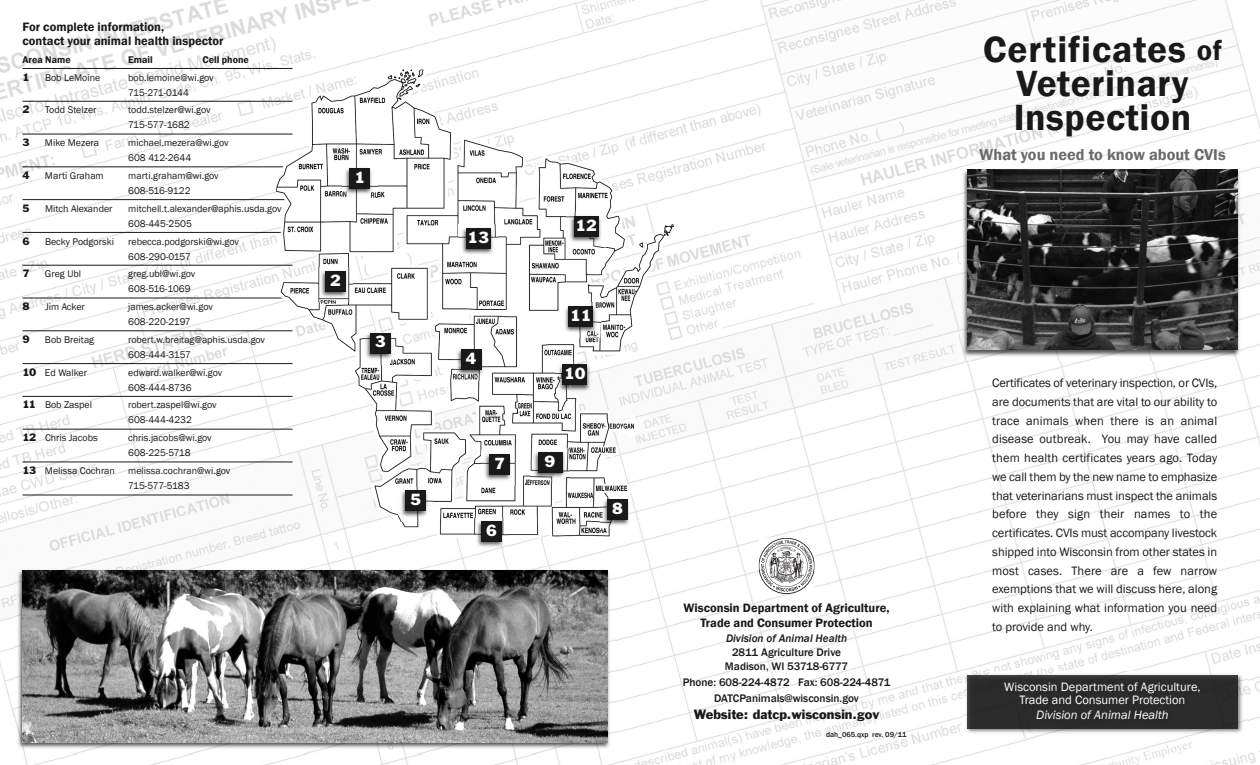
<style>
.page{position:relative;width:1260px;height:765px;background:#fff}
.page>*{position:absolute;margin:0;border:0;box-sizing:border-box;transform-origin:0 0}
.t1{font:600 37.5px/33.8px "Franklin Gothic";letter-spacing:.015em;color:#191919;text-align:center}
.t2{font:600 16.25px "Franklin Gothic";color:#6a6a6a}
.t3{font:15px "Franklin Gothic";color:#fff}
.t4{font:12.5px/18.8px "Franklin Gothic";color:#191919;text-align:justify}
.t5{font:600 12.5px/13.8px "Franklin Gothic";color:#191919}
.t6{font:12.5px/13.8px "Franklin Gothic";color:#fff;text-align:center}
.t7{font:12.5px "Franklin Gothic";color:#191919}
.t8{font:italic 12.5px "Franklin Gothic";color:#fff}
.t9{font:500 11.25px/14px "Franklin Gothic";color:#191919;text-align:center}
.t10{font:italic 500 11.25px "Franklin Gothic";color:#191919}
.t11{font:10px/15px "Franklin Gothic";color:#191919}
.t12{font:600 10px "Franklin Gothic";color:#191919}
.t13{font:10px "Franklin Gothic";color:#191919}
.t14{font:500 7.5px "Franklin Gothic";color:#191919}
.s1{font-style:inherit}
.s2{font-size:28.75px}
</style>
<div class="page">
<img style="left:0;top:0;width:1260px;height:765px">
<img style="left:960px;top:167px;width:285px;height:193px">
<img style="left:968px;top:170px;width:269px;height:179px">
<img style="left:963px;top:671px;width:285px;height:67px">
<div style="left:968px;top:676px;width:269px;height:52px;background:#2b2b2b"></div>
<hr style="left:22px;top:68px;width:270px;height:1px;background:#191919">
<hr style="left:22px;top:101px;width:270px;height:1px;background:#191919">
<hr style="left:22px;top:134px;width:270px;height:1px;background:#191919">
<hr style="left:22px;top:167px;width:270px;height:1px;background:#191919">
<hr style="left:22px;top:199px;width:270px;height:1px;background:#191919">
<hr style="left:22px;top:232px;width:270px;height:1px;background:#191919">
<hr style="left:22px;top:265px;width:270px;height:1px;background:#191919">
<hr style="left:22px;top:298px;width:270px;height:1px;background:#191919">
<hr style="left:22px;top:330px;width:270px;height:1px;background:#191919">
<hr style="left:22px;top:363px;width:270px;height:1px;background:#191919">
<hr style="left:22px;top:396px;width:270px;height:1px;background:#191919">
<hr style="left:22px;top:429px;width:270px;height:1px;background:#191919">
<hr style="left:22px;top:462px;width:270px;height:1px;background:#191919">
<hr style="left:22px;top:495px;width:270px;height:1px;background:#191919">
<svg style="left:758px;top:538px;width:57px;height:56px"></svg>
<img style="left:15px;top:566px;width:600px;height:188px">
<img style="left:22px;top:570px;width:586px;height:172px">
<img style="left:276px;top:70px;width:200px;height:414px">
<img style="left:342px;top:165px;width:35px;height:35px">
<div style="left:350px;top:168px;width:20px;height:21px;background:#191919"></div>
<img style="left:318px;top:267px;width:35px;height:35px">
<div style="left:325px;top:271px;width:21px;height:20px;background:#191919"></div>
<img style="left:363px;top:329px;width:35px;height:35px">
<div style="left:371px;top:333px;width:20px;height:20px;background:#191919"></div>
<img style="left:453px;top:346px;width:35px;height:35px">
<div style="left:461px;top:349px;width:20px;height:21px;background:#191919"></div>
<img style="left:398px;top:487px;width:35px;height:35px">
<div style="left:406px;top:491px;width:20px;height:20px;background:#191919"></div>
<img style="left:474px;top:518px;width:35px;height:35px">
<div style="left:481px;top:521px;width:21px;height:21px;background:#191919"></div>
<img style="left:482px;top:451px;width:35px;height:35px">
<div style="left:489px;top:454px;width:21px;height:21px;background:#191919"></div>
<img style="left:615px;top:495px;width:20px;height:35px">
<svg style="left:615px;top:495px;width:11px;height:4px"></svg>
<img style="left:600px;top:495px;width:15px;height:35px">
<div style="left:608px;top:499px;width:20px;height:20px;background:#191919"></div>
<img style="left:530px;top:448px;width:39px;height:35px">
<div style="left:538px;top:452px;width:24px;height:20px;background:#191919"></div>
<img style="left:561px;top:302px;width:39px;height:35px">
<div style="left:568px;top:306px;width:25px;height:20px;background:#191919"></div>
<img style="left:567px;top:212px;width:38px;height:35px">
<div style="left:574px;top:216px;width:25px;height:20px;background:#191919"></div>
<img style="left:579px;top:361px;width:15px;height:35px">
<img style="left:555px;top:361px;width:24px;height:35px">
<div style="left:562px;top:365px;width:25px;height:20px;background:#191919"></div>
<img style="left:459px;top:224px;width:38px;height:35px">
<div style="left:466px;top:228px;width:25px;height:20px;background:#191919"></div>
<p class="t5" style="left:22px;top:20px;width:203px">For complete information,<br>contact your animal health inspector</p>
<p class="t12" style="left:22px;top:54px;width:50px">Area Name</p>
<p class="t12" style="left:128px;top:54px;width:26px">Email</p>
<p class="t12" style="left:202px;top:54px;width:48px">Cell phone</p>
<p class="t13" style="left:23px;top:73px;width:9px">1</p>
<p class="t11" style="left:45px;top:70px;width:57px">Bob LeMoine</p>
<p class="t11" style="left:128px;top:70px;width:87px">bob.lemoine@wi.gov<br>715-271-0144</p>
<p class="t13" style="left:23px;top:106px;width:9px">2</p>
<p class="t11" style="left:45px;top:102px;width:53px">Todd Stelzer</p>
<p class="t11" style="left:128px;top:102px;width:84px">todd.stelzer@wi.gov<br>715-577-1682</p>
<p class="t13" style="left:22px;top:139px;width:9px">3</p>
<p class="t11" style="left:45px;top:135px;width:56px">Mike Mezera</p>
<p class="t11" style="left:128px;top:135px;width:102px">michael.mezera@wi.gov<br>608 412-2644</p>
<p class="t13" style="left:22px;top:171px;width:9px">4</p>
<p class="t11" style="left:45px;top:168px;width:60px">Marti Graham</p>
<p class="t11" style="left:128px;top:168px;width:92px">marti.graham@wi.gov<br>608-516-9122</p>
<p class="t13" style="left:23px;top:204px;width:9px">5</p>
<p class="t11" style="left:45px;top:201px;width:69px">Mitch Alexander</p>
<p class="t11" style="left:128px;top:201px;width:155px">mitchell.t.alexander@aphis.usda.gov<br>608-445-2505</p>
<p class="t13" style="left:23px;top:237px;width:9px">6</p>
<p class="t11" style="left:45px;top:234px;width:70px">Becky Podgorski</p>
<p class="t11" style="left:128px;top:234px;width:112px">rebecca.podgorski@wi.gov<br>608-290-0157</p>
<p class="t13" style="left:22px;top:270px;width:9px">7</p>
<p class="t11" style="left:45px;top:266px;width:38px">Greg Ubl</p>
<p class="t11" style="left:128px;top:266px;width:69px">greg.ubl@wi.gov<br>608-516-1069</p>
<p class="t13" style="left:23px;top:303px;width:9px">8</p>
<p class="t11" style="left:45px;top:299px;width:41px">Jim Acker</p>
<p class="t11" style="left:128px;top:299px;width:86px">james.acker@wi.gov<br>608-220-2197</p>
<p class="t13" style="left:22px;top:335px;width:9px">9</p>
<p class="t11" style="left:45px;top:332px;width:51px">Bob Breitag</p>
<p class="t11" style="left:128px;top:332px;width:138px">robert.w.breitag@aphis.usda.gov<br>608-444-3157</p>
<p class="t11" style="left:22px;top:365px;width:66px"><span class="s1">10</span> Ed Walker</p>
<p class="t11" style="left:128px;top:365px;width:96px">edward.walker@wi.gov<br>608-444-8736</p>
<p class="t11" style="left:23px;top:397px;width:71px"><span class="s1">11</span> Bob Zaspel</p>
<p class="t11" style="left:128px;top:397px;width:90px">robert.zaspel@wi.gov<br>608-444-4232</p>
<p class="t11" style="left:23px;top:430px;width:77px"><span class="s1">12</span> Chris Jacobs</p>
<p class="t11" style="left:128px;top:430px;width:85px">chris.jacobs@wi.gov<br>608-225-5718</p>
<p class="t11" style="left:22px;top:463px;width:94px"><span class="s1">13</span> Melissa Cochran</p>
<p class="t11" style="left:128px;top:463px;width:104px">melissa.cochran@wi.gov<br>715-577-5183</p>
<h3 class="t3" style="left:354px;top:172px;width:12px">1</h3>
<h3 class="t3" style="left:330px;top:274px;width:12px">2</h3>
<h3 class="t3" style="left:375px;top:336px;width:12px">3</h3>
<h3 class="t3" style="left:410px;top:494px;width:12px">5</h3>
<h3 class="t3" style="left:468px;top:231px;width:23px">13</h3>
<h3 class="t3" style="left:466px;top:353px;width:12px">4</h3>
<h3 class="t3" style="left:494px;top:458px;width:12px">7</h3>
<h3 class="t3" style="left:486px;top:525px;width:12px">6</h3>
<h3 class="t3" style="left:575px;top:219px;width:23px">12</h3>
<h3 class="t3" style="left:570px;top:309px;width:23px">11</h3>
<h3 class="t3" style="left:564px;top:368px;width:23px">10</h3>
<h3 class="t3" style="left:545px;top:455px;width:12px">9</h3>
<h3 class="t3" style="left:612px;top:502px;width:12px">8</h3>
<p class="t5" style="left:684px;top:600px;width:207px;line-height:15px;text-align:center">Wisconsin Department of Agriculture,<br>Trade and Consumer Protection</p>
<p class="t10" style="left:726px;top:632px;width:123px">Division of Animal Health</p>
<p class="t9" style="left:725px;top:645px;width:125px">2811 Agriculture Drive<br>Madison, WI 53718-6777</p>
<p class="t9" style="left:683px;top:674px;width:209px;line-height:16.5px">Phone: 608-224-4872 Fax: 608-224-4871<br>DATCPanimals@wisconsin.gov</p>
<p class="t7" style="left:694px;top:709px;width:187px">Website: datcp.wisconsin.gov</p>
<p class="t14" style="left:826px;top:730px;width:82px">dah_065.qxp rev. 09/11</p>
<h1 class="t1" style="left:983px;top:32px;width:240px">Certificates <span class="s2">of<br></span>Veterinary<br>Inspection</h1>
<h2 class="t2" style="left:979px;top:145px;width:248px">What you need to know about CVIs</h2>
<p class="t4" style="left:992px;top:373px;width:227px">Certificates of veterinary inspection, or CVIs, are documents that are vital to our ability to trace animals when there is an animal disease outbreak. You may have called them health certificates years ago. Today we call them by the new name to emphasize that veterinarians must inspect the animals before they sign their names to the certificates. CVIs must accompany livestock shipped into Wisconsin from other states in most cases. There are a few narrow exemptions that we will discuss here, along with explaining what information you need to provide and why.</p>
<p class="t6" style="left:1004px;top:679px;width:198px">Wisconsin Department of Agriculture,<br>Trade and Consumer Protection</p>
<p class="t8" style="left:1036px;top:708px;width:134px">Division of Animal Health</p>
</div>
